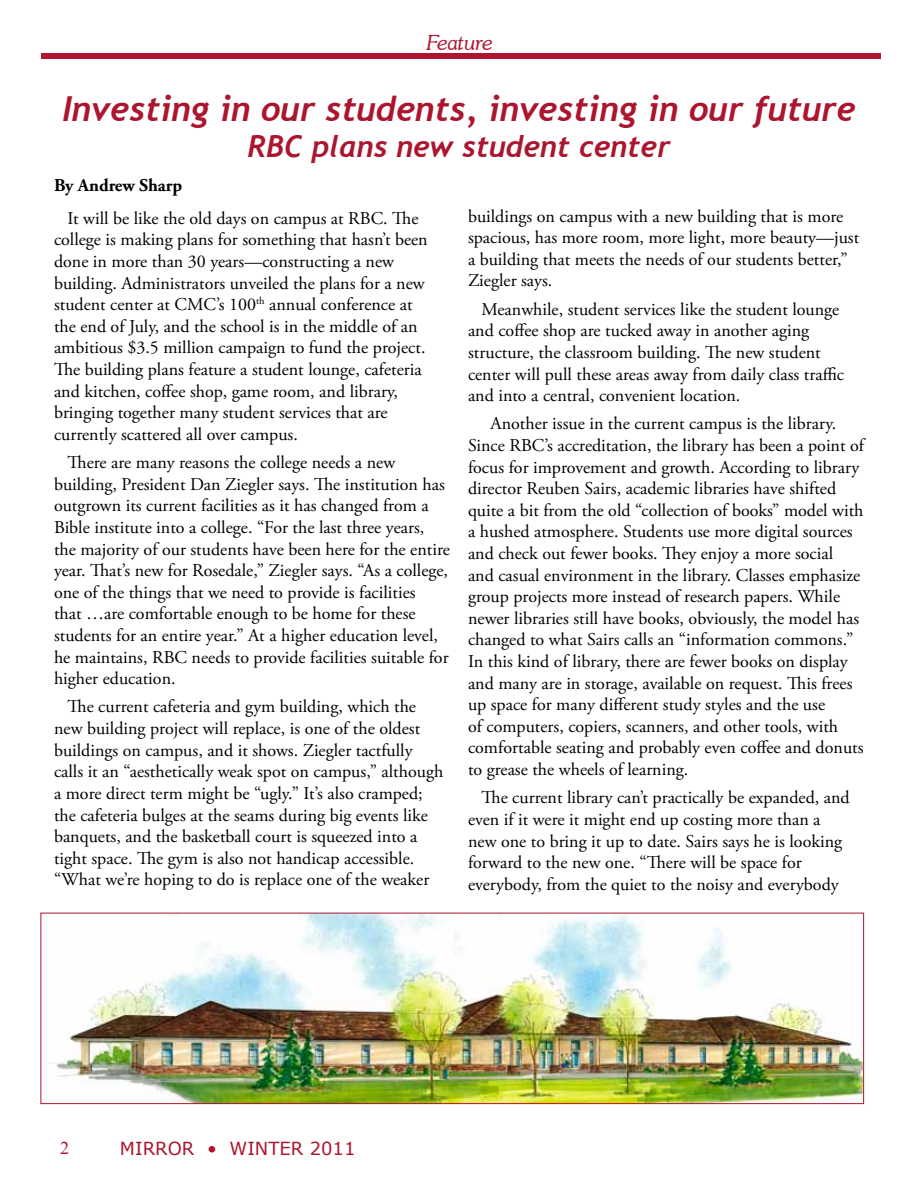
<style>
.page{position:relative;width:918px;height:1188px;background:#fff}
.page>*{position:absolute;margin:0;border:0;box-sizing:border-box;transform-origin:0 0}
.t1{font:italic 700 34.5px "Trebuchet";color:#ac152e}
.t2{font:italic 700 30px "Trebuchet";color:#ac152e}
.t3{font:italic 300 21px "Souvenir IT Cby BT";color:#ac152e}
.t4{font:18px/21.6px "Adobe Garamond Pro";color:#000}
.t5{font:18px "Verdana";color:#ac152e}
.t6{font:700 18px "Adobe Garamond Pro";color:#000}
.t7{font:18px "Times New Roman";color:#ac152e}
</style>
<div class="page">
<div style="left:41px;top:53px;width:840px;height:6px;background:#ac152e"></div>
<img style="left:48px;top:915px;width:814px;height:187px">
<div style="left:40px;top:913px;width:824px;height:191px;border:1px solid #ac152e"></div>
<p class="t3" style="left:427px;top:29px;width:67px">Feature</p>
<h1 class="t1" style="left:62px;top:88px;width:795px">Investing in our students, investing in our future</h1>
<h2 class="t2" style="left:248px;top:128px;width:424px">RBC plans new student center</h2>
<p class="t6" style="left:54px;top:174px;width:130px">By Andrew Sharp</p>
<p class="t4" style="left:54px;top:208px;width:375px;text-indent:14px">It will be like the old days on campus at RBC. The college is making plans for something that hasn’t been done in more than 30 years—constructing a new building. Administrators unveiled the plans for a new student center at CMC’s 100<sup>th</sup> annual conference at the end of July, and the school is in the middle of an ambitious $3.5 million campaign to fund the project.<br>The building plans feature a student lounge, cafeteria and kitchen, coffee shop, game room, and library, bringing together many student services that are currently scattered all over campus.</p>
<p class="t4" style="left:54px;top:452px;width:397px;text-indent:14px">There are many reasons the college needs a new building, President Dan Ziegler says. The institution has outgrown its current facilities as it has changed from a Bible institute into a college. “For the last three years, the majority of our students have been here for the entire year. That’s new for Rosedale,” Ziegler says. “As a college, one of the things that we need to provide is facilities<br>that …are comfortable enough to be home for these students for an entire year.” At a higher education level, he maintains, RBC needs to provide facilities suitable for higher education.</p>
<p class="t4" style="left:54px;top:697px;width:391px;text-indent:14px">The current cafeteria and gym building, which the new building project will replace, is one of the oldest buildings on campus, and it shows. Ziegler tactfully calls it an “aesthetically weak spot on campus,” although a more direct term might be “ugly.” It’s also cramped; the cafeteria bulges at the seams during big events like banquets, and the basketball court is squeezed into a tight space. The gym is also not handicap accessible. “What we’re hoping to do is replace one of the weaker</p>
<p class="t4" style="left:468px;top:206px;width:393px">buildings on campus with a new building that is more spacious, has more room, more light, more beauty—just a building that meets the needs of our students better,” Ziegler says.</p>
<p class="t4" style="left:468px;top:299px;width:378px;text-indent:14px">Meanwhile, student services like the student lounge and coffee shop are tucked away in another aging structure, the classroom building. The new student center will pull these areas away from daily class traffic and into a central, convenient location.</p>
<p class="t4" style="left:468px;top:414px;width:398px;text-indent:22px">Another issue in the current campus is the library.<br>Since RBC’s accreditation, the library has been a point of focus for improvement and growth. According to library director Reuben Sairs, academic libraries have shifted quite a bit from the old “collection of books” model with a hushed atmosphere. Students use more digital sources and check out fewer books. They enjoy a more social<br>and casual environment in the library. Classes emphasize group projects more instead of research papers. While newer libraries still have books, obviously, the model has changed to what Sairs calls an “information commons.” In this kind of library, there are fewer books on display and many are in storage, available on request. This frees up space for many different study styles and the use<br>of computers, copiers, scanners, and other tools, with comfortable seating and probably even coffee and donuts to grease the wheels of learning.</p>
<p class="t4" style="left:468px;top:788px;width:383px;text-indent:14px">The current library can’t practically be expanded, and even if it were it might end up costing more than a new one to bring it up to date. Sairs says he is looking forward to the new one. “There will be space for everybody, from the quiet to the noisy and everybody</p>
<p class="t7" style="left:60px;top:1136px;width:10px">2</p>
<p class="t5" style="left:120px;top:1136px;width:237px">MIRROR • WINTER 2011</p>
</div>
